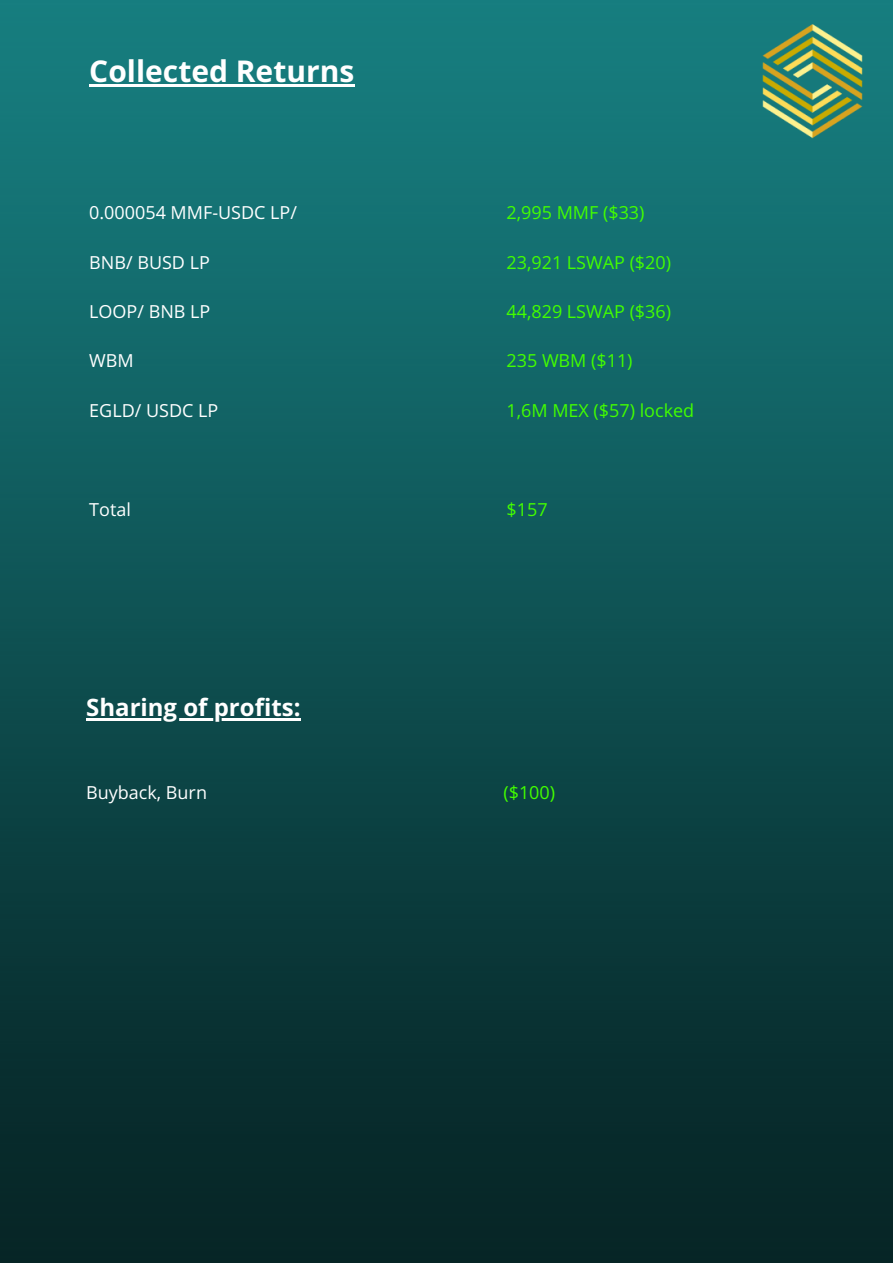
<style>
.page{position:relative;width:893px;height:1264px;background:#fff}
.page>*{position:absolute;margin:0;border:0;box-sizing:border-box;transform-origin:0 0}
.t1{font:700 30px "Open Sans Hebrew";color:#fff}
.t2{font:700 24px "Open Sans Hebrew";color:#fff}
.t3{font:18px "Open Sans Hebrew";color:#42ff00}
.t4{font:18px "Open Sans Hebrew";color:#fff}
</style>
<div class="page">
<img style="left:0;top:0;width:892px;height:1262px">
<img style="left:731px;top:0;width:161px;height:162px">
<hr style="left:89px;top:84px;width:265px;height:3px;background:#fff">
<hr style="left:86px;top:718px;width:214px;height:2px;background:#fff">
<h1 class="t1" style="left:89px;top:50px;width:266px">Collected Returns</h1>
<p class="t4" style="left:89px;top:200px;width:209px">0.000054 MMF-USDC LP/</p>
<p class="t4" style="left:89px;top:249px;width:122px">BNB/ BUSD LP</p>
<p class="t4" style="left:89px;top:299px;width:123px">LOOP/ BNB LP</p>
<p class="t4" style="left:89px;top:348px;width:46px">WBM</p>
<p class="t4" style="left:89px;top:398px;width:131px">EGLD/ USDC LP</p>
<p class="t4" style="left:89px;top:496px;width:43px">Total</p>
<h2 class="t2" style="left:86px;top:690px;width:216px">Sharing of profits:</h2>
<p class="t3" style="left:506px;top:200px;width:139px">2,995 MMF ($33)</p>
<p class="t3" style="left:506px;top:249px;width:166px">23,921 LSWAP ($20)</p>
<p class="t3" style="left:506px;top:299px;width:166px">44,829 LSWAP ($36)</p>
<p class="t3" style="left:506px;top:348px;width:128px">235 WBM ($11)</p>
<p class="t3" style="left:506px;top:398px;width:189px">1,6M MEX ($57) locked</p>
<p class="t3" style="left:506px;top:496px;width:43px">$157</p>
<p class="t4" style="left:86px;top:780px;width:122px">Buyback, Burn</p>
<p class="t3" style="left:503px;top:780px;width:53px">($100)</p>
</div>
